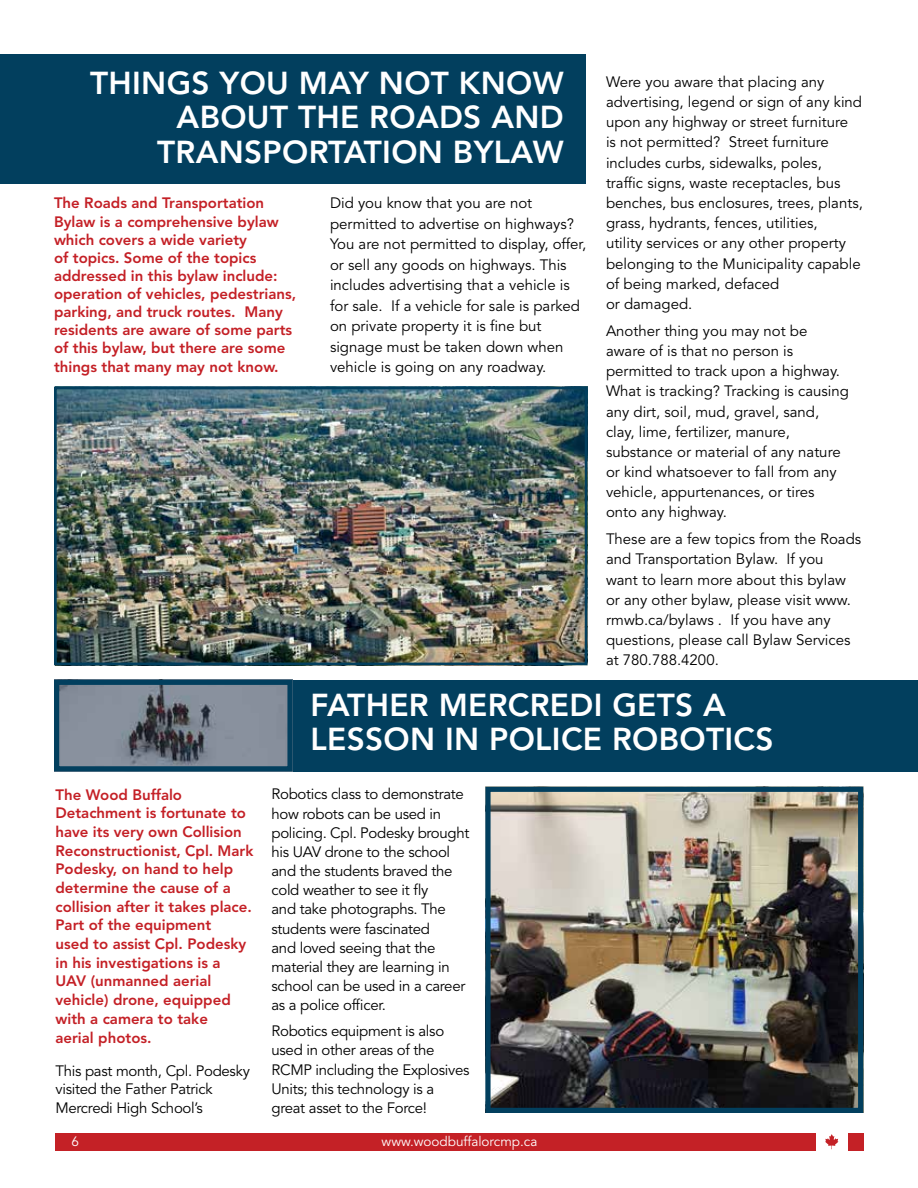
<style>
.page{position:relative;width:918px;height:1188px;background:#fff}
.page>*{position:absolute;margin:0;border:0;box-sizing:border-box;transform-origin:0 0}
.t1{font:800 31.5px/34.5px "Avenir LT Std";letter-spacing:.01em;color:#fff;text-align:right}
.t2{font:15px/20.1px "Avenir LT Std";color:#000}
.t3{font:800 15px/18.8px "Avenir LT Std";color:#c42026}
.t4{font:15px/19.2px "Avenir LT Std";letter-spacing:-.02em;color:#000}
.t5{font:13.5px "Avenir LT Std";color:#fff}
</style>
<div class="page">
<div style="left:55px;top:1133px;width:809px;height:17px;background:#c42126"></div>
<div style="left:816px;top:1133px;width:32px;height:17px;background:#fff"></div>
<svg style="left:825px;top:1134px;width:13px;height:15px"></svg>
<div style="left:0;top:54px;width:585px;height:130px;background:#023f5e"></div>
<img style="left:58px;top:391px;width:525px;height:270px">
<div style="left:54px;top:387px;width:533px;height:278px;border:3px solid #023f5e"></div>
<div style="left:293px;top:680px;width:625px;height:91px;background:#023f5e"></div>
<img style="left:491px;top:793px;width:366px;height:314px">
<div style="left:485px;top:787px;width:378px;height:326px;border:5px solid #023f5e"></div>
<img style="left:60px;top:686px;width:227px;height:79px">
<div style="left:54px;top:680px;width:239px;height:91px;border:5px solid #023f5e"></div>
<h1 class="t1" style="left:90px;top:66px;width:475px">THINGS YOU MAY NOT KNOW<br>ABOUT THE ROADS AND<br>TRANSPORTATION BYLAW</h1>
<p class="t3" style="left:54px;top:194px;width:244px;line-height:18.3px">The Roads and Transportation<br>Bylaw is a comprehensive bylaw which covers a wide variety<br>of topics. Some of the topics addressed in this bylaw include: operation of vehicles, pedestrians, parking, and truck routes. Many residents are aware of some parts of this bylaw, but there are some things that many may not know.</p>
<p class="t2" style="left:330px;top:194px;width:258px">Did you know that you are not permitted to advertise on highways?<br>You are not permitted to display, offer, or sell any goods on highways. This includes advertising that a vehicle is for sale. If a vehicle for sale is parked on private property it is fine but signage must be taken down when vehicle is going on any roadway.</p>
<p class="t2" style="left:606px;top:72px;width:258px">Were you aware that placing any advertising, legend or sign of any kind upon any highway or street furniture<br>is not permitted? Street furniture includes curbs, sidewalks, poles,<br>traffic signs, waste receptacles, bus benches, bus enclosures, trees, plants, grass, hydrants, fences, utilities,<br>utility services or any other property belonging to the Municipality capable of being marked, defaced<br>or damaged.</p>
<p class="t2" style="left:606px;top:321px;width:245px">Another thing you may not be aware of is that no person is permitted to track upon a highway.<br>What is tracking? Tracking is causing any dirt, soil, mud, gravel, sand, clay, lime, fertilizer, manure, substance or material of any nature or kind whatsoever to fall from any vehicle, appurtenances, or tires onto any highway.</p>
<p class="t2" style="left:606px;top:530px;width:257px">These are a few topics from the Roads and Transportation Bylaw. If you<br>want to learn more about this bylaw or any other bylaw, please visit www. rmwb.ca/bylaws . If you have any questions, please call Bylaw Services at 780.788.4200.</p>
<h1 class="t1" style="left:310px;top:688px;width:465px;text-align:left">FATHER MERCREDI GETS A<br>LESSON IN POLICE ROBOTICS</h1>
<p class="t3" style="left:55px;top:785px;width:200px">The Wood Buffalo<br>Detachment is fortunate to have its very own Collision<br>Reconstructionist, Cpl. Mark<br>Podesky, on hand to help determine the cause of a collision after it takes place.<br>Part of the equipment<br>used to assist Cpl. Podesky in his investigations is a<br>UAV (unmanned aerial vehicle) drone, equipped with a camera to take<br>aerial photos.</p>
<p class="t4" style="left:55px;top:1061px;width:196px;line-height:18.8px">This past month, Cpl. Podesky visited the Father Patrick<br>Mercredi High School’s</p>
<p class="t4" style="left:271px;top:785px;width:199px">Robotics class to demonstrate how robots can be used in policing. Cpl. Podesky brought his UAV drone to the school and the students braved the cold weather to see it fly<br>and take photographs. The students were fascinated<br>and loved seeing that the material they are learning in school can be used in a career as a police officer.</p>
<p class="t4" style="left:271px;top:1022px;width:199px">Robotics equipment is also used in other areas of the<br>RCMP including the Explosives<br>Units; this technology is a great asset to the Force!</p>
<p class="t5" style="left:72px;top:1134px;width:9px">6</p>
<p class="t5" style="left:382px;top:1134px;width:157px">www.woodbuffalorcmp.ca</p>
</div>
